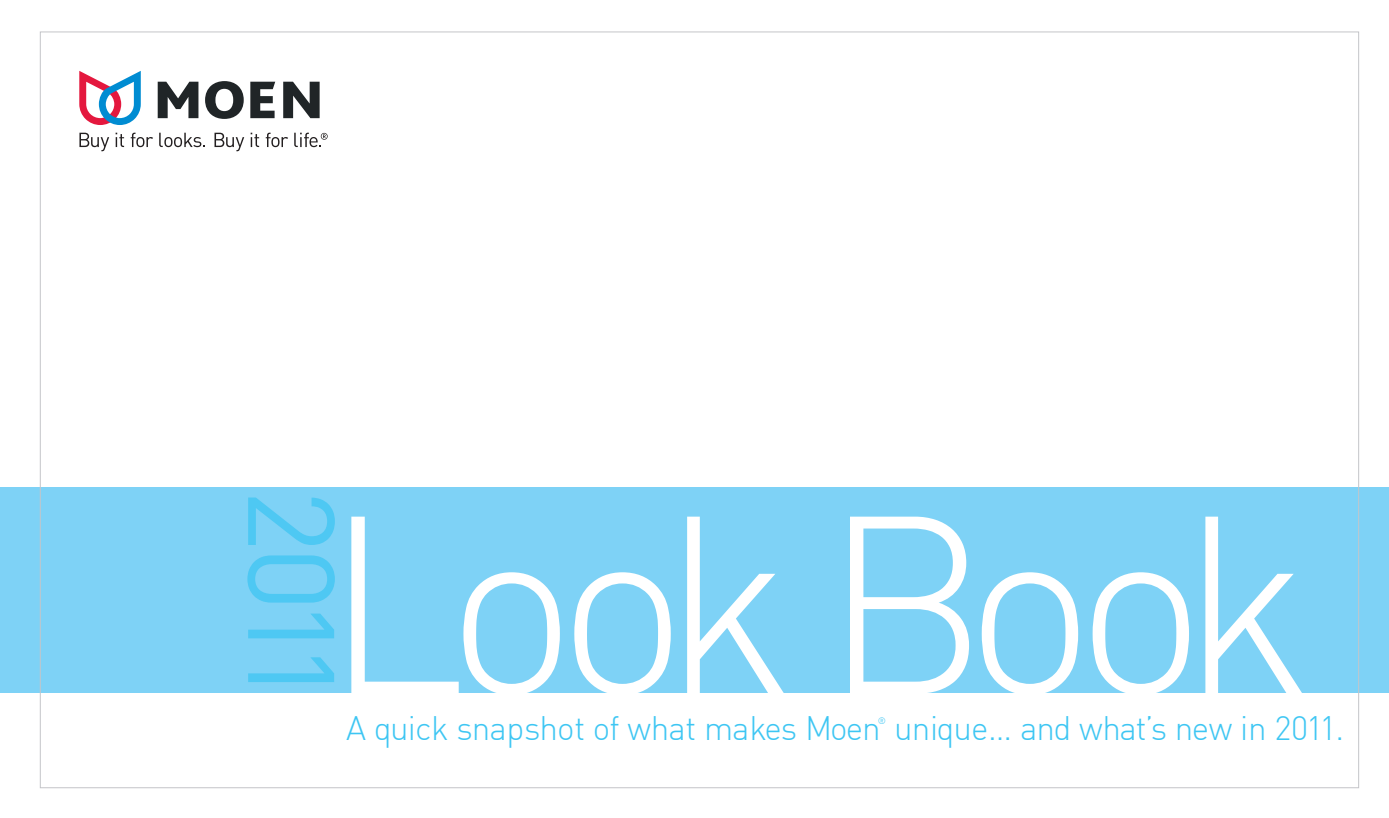
<style>
.page{position:relative;width:1389px;height:818px;background:#fff}
.page>*{position:absolute;margin:0;border:0;box-sizing:border-box;transform-origin:0 0}
.t1{font:300 248.5px "DIN Offc";letter-spacing:-.09em;color:#fff}
.t2{font:120.75px "DIN Offc";color:#4ec8f3}
.t3{font:300 33.25px "DIN Offc";letter-spacing:-.03em;color:#3ec6f3}
.t4{font:300 9.1px "DIN Offc";color:#3ec6f3}
</style>
<div class="page">
<div style="left:0;top:488px;width:1389px;height:205px;background:#7ed2f6"></div>
<svg style="left:79px;top:71px;width:62px;height:54px"></svg>
<svg style="left:158px;top:82px;width:40px;height:36px"></svg>
<svg style="left:205px;top:81px;width:39px;height:38px"></svg>
<svg style="left:250px;top:82px;width:25px;height:36px"></svg>
<svg style="left:283px;top:82px;width:37px;height:36px"></svg>
<svg style="left:79px;top:133px;width:30px;height:18px"></svg>
<svg style="left:116px;top:133px;width:8px;height:14px"></svg>
<svg style="left:131px;top:133px;width:22px;height:14px"></svg>
<svg style="left:159px;top:133px;width:46px;height:14px"></svg>
<svg style="left:214px;top:133px;width:30px;height:18px"></svg>
<svg style="left:251px;top:133px;width:8px;height:14px"></svg>
<svg style="left:266px;top:133px;width:22px;height:14px"></svg>
<svg style="left:294px;top:133px;width:34px;height:14px"></svg>
<h2 class="t2" style="left:367px;top:489px;width:217px;rotate:90deg">2011</h2>
<h1 class="t1" style="left:324px;top:451px;width:990px">Look Book</h1>
<p class="t3" style="left:346px;top:707px;width:999px">A quick snapshot of what makes Moen unique… and what’s new in 2011.</p>
<p class="t4" style="left:878px;top:715px;width:10px">®</p>
</div>
